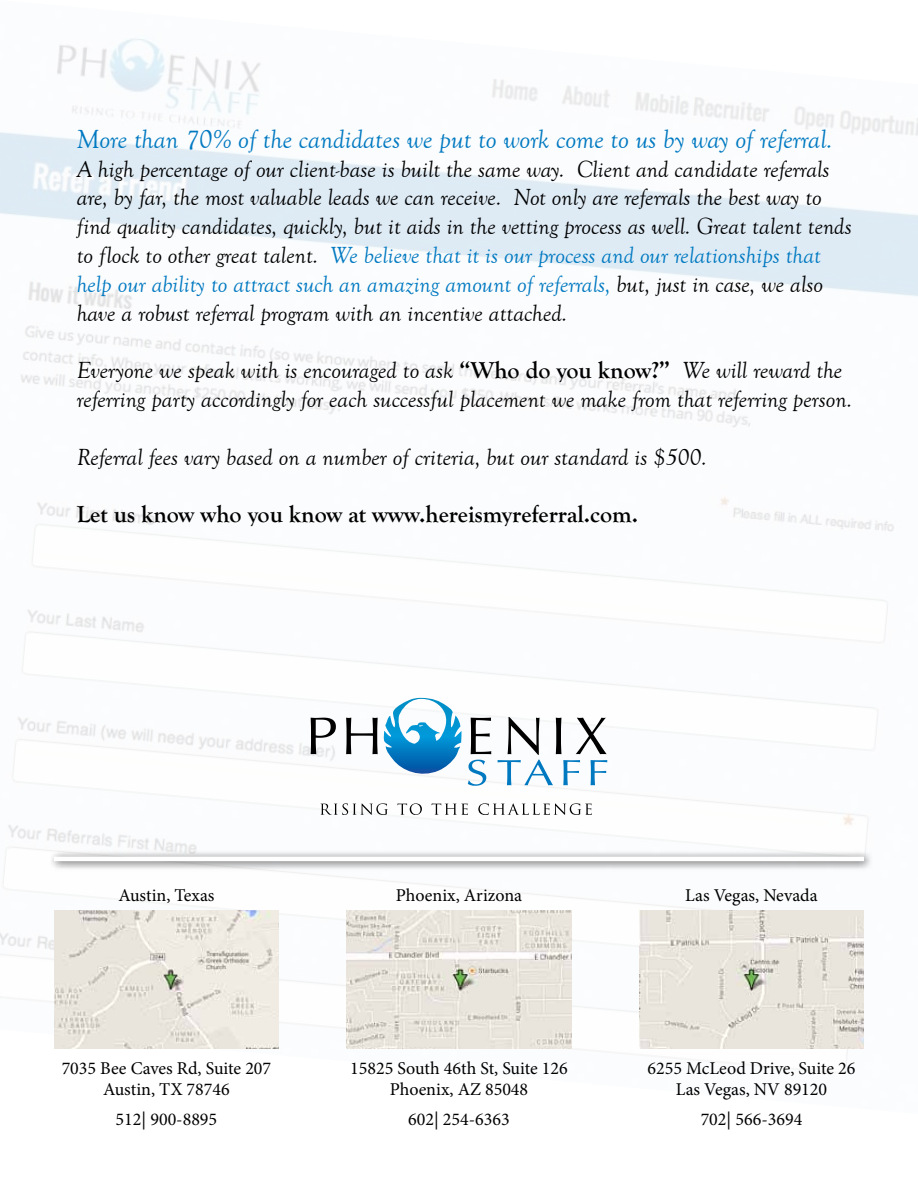
<style>
.page{position:relative;width:918px;height:1188px;background:#fff}
.page>*{position:absolute;margin:0;border:0;box-sizing:border-box;transform-origin:0 0}
.t1{font:italic 27px "Goudy Old Style T";color:#0079c1}
.t2{font:italic 24px/28.8px "Goudy Old Style T";color:#000}
.t3{font:700 24px "Goudy Old Style T";color:#000}
.t4{font:18px/21.6px "Minion Pro";color:#000;text-align:center}
.s1{color:#0079c1}
.s2{font-weight:700;font-style:normal}
</style>
<div class="page">
<img style="left:0;top:38px;width:918px;height:1028px">
<img style="left:54px;top:910px;width:225px;height:138px">
<img style="left:347px;top:910px;width:224px;height:138px">
<img style="left:639px;top:910px;width:225px;height:138px">
<svg style="left:468px;top:760px;width:18px;height:26px"></svg>
<svg style="left:311px;top:718px;width:25px;height:36px"></svg>
<svg style="left:471px;top:718px;width:20px;height:36px"></svg>
<svg style="left:497px;top:717px;width:110px;height:68px"></svg>
<svg style="left:346px;top:698px;width:115px;height:80px"></svg>
<svg style="left:320px;top:803px;width:68px;height:12px"></svg>
<svg style="left:397px;top:803px;width:25px;height:12px"></svg>
<svg style="left:431px;top:803px;width:37px;height:12px"></svg>
<svg style="left:478px;top:803px;width:114px;height:12px"></svg>
<div style="left:48px;top:851px;width:826px;height:21px;background:#000;opacity:.75"></div>
<hr style="left:54px;top:857px;width:810px;height:4px;background:#fff">
<p class="t1" style="left:77px;top:124px;width:757px">More than 70% of the candidates we put to work come to us by way of referral.</p>
<p class="t2" style="left:77px;top:155px;width:776px">A high percentage of our client-base is built the same way. Client and candidate referrals are, by far, the most valuable leads we can receive. Not only are referrals the best way to find quality candidates, quickly, but it aids in the vetting process as well. Great talent tends to flock to other great talent. <span class="s1">We believe that it is our process and our relationships that help our ability to attract such an amazing amount of referrals,</span> but, just in case, we also have a robust referral program with an incentive attached.</p>
<p class="t2" style="left:77px;top:357px;width:777px">Everyone we speak with is encouraged to ask <span class="s2">“Who do you know?”</span> We will reward the referring party accordingly for each successful placement we make from that referring person.</p>
<p class="t2" style="left:77px;top:443px;width:632px">Referral fees vary based on a number of criteria, but our standard is $500.</p>
<p class="t3" style="left:77px;top:501px;width:563px">Let us know who you know at www.hereismyreferral.com.</p>
<p class="t4" style="left:118px;top:884px;width:98px">Austin, Texas</p>
<p class="t4" style="left:62px;top:1057px;width:211px">7035 Bee Caves Rd, Suite 207<br>Austin, TX 78746</p>
<p class="t4" style="left:116px;top:1109px;width:103px">512| 900-8895</p>
<p class="t4" style="left:396px;top:884px;width:128px">Phoenix, Arizona</p>
<p class="t4" style="left:350px;top:1057px;width:219px">15825 South 46th St, Suite 126<br>Phoenix, AZ 85048</p>
<p class="t4" style="left:408px;top:1109px;width:103px">602| 254-6363</p>
<p class="t4" style="left:685px;top:884px;width:134px">Las Vegas, Nevada</p>
<p class="t4" style="left:648px;top:1057px;width:209px">6255 McLeod Drive, Suite 26<br>Las Vegas, NV 89120</p>
<p class="t4" style="left:701px;top:1109px;width:103px">702| 566-3694</p>
</div>
